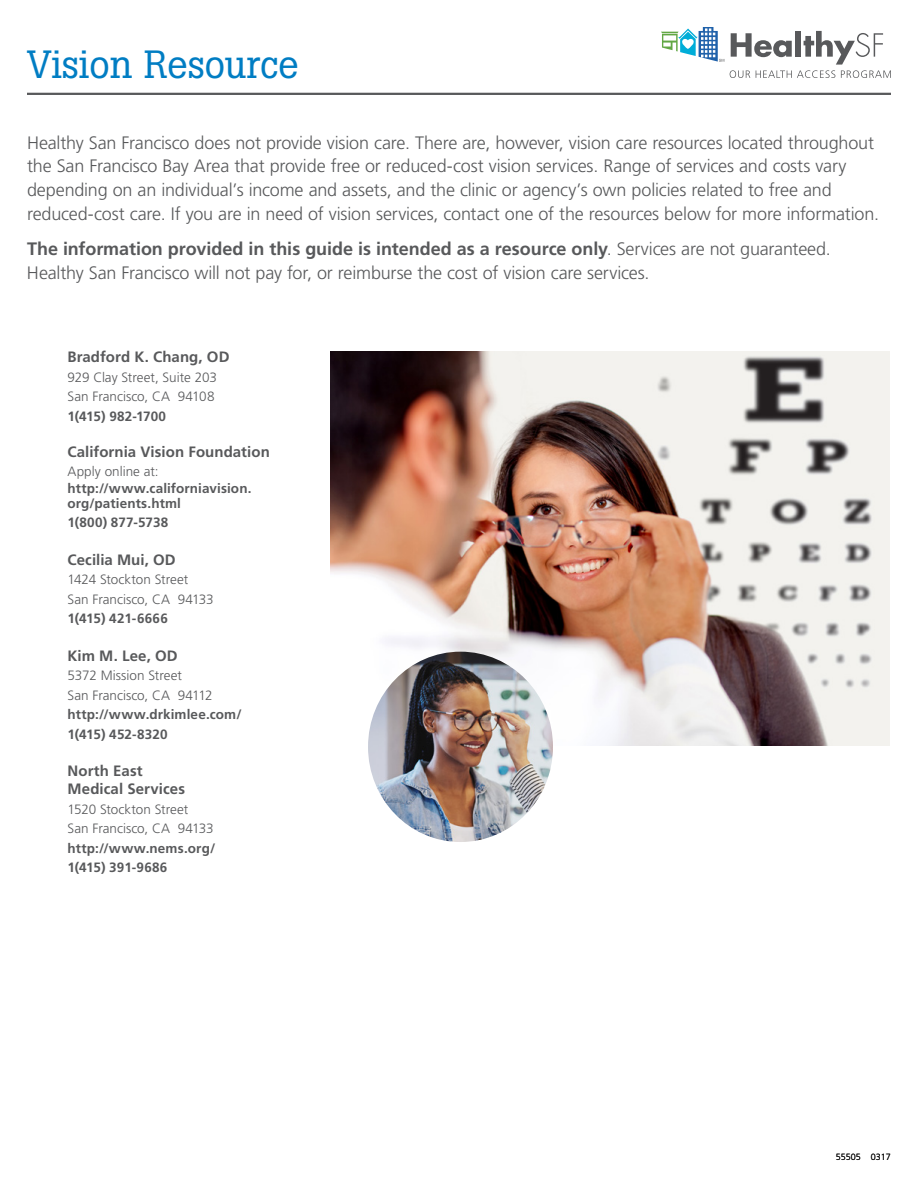
<style>
.page{position:relative;width:918px;height:1188px;background:#fff}
.page>*{position:absolute;margin:0;border:0;box-sizing:border-box;transform-origin:0 0}
.t1{font:39px "Boton";color:#007dc3}
.t2{font:300 18px/24px "Frutiger";letter-spacing:-.01em;color:#58595b}
.t3{font:700 15px/18px "Frutiger";letter-spacing:.005em;color:#58595b}
.t4{font:300 13.5px/19.5px "Frutiger";color:#58595b}
.t5{font:700 13.5px/19.5px "Frutiger";letter-spacing:.01em;color:#58595b}
.t6{font:300 9px "Frutiger";color:#000}
.s1{font-weight:700}
</style>
<div class="page">
<svg style="left:730px;top:31px;width:161px;height:47px"></svg>
<svg style="left:661px;top:27px;width:63px;height:35px"></svg>
<hr style="left:27px;top:93px;width:864px;height:2px;background:#58595b">
<img style="left:330px;top:351px;width:559px;height:394px">
<img style="left:368px;top:652px;width:185px;height:190px">
<h1 class="t1" style="left:27px;top:41px;width:273px">Vision Resource</h1>
<p class="t2" style="left:27px;top:131px;width:854px">Healthy San Francisco does not provide vision care. There are, however, vision care resources located throughout the San Francisco Bay Area that provide free or reduced-cost vision services. Range of services and costs vary depending on an individual’s income and assets, and the clinic or agency’s own policies related to free and reduced-cost care. If you are in need of vision services, contact one of the resources below for more information.</p>
<p class="t2" style="left:27px;top:237px;width:805px"><span class="s1">The information provided in this guide is intended as a resource only</span>. Services are not guaranteed.<br>Healthy San Francisco will not pay for, or reimburse the cost of vision care services.</p>
<p class="t3" style="left:68px;top:348px;width:164px">Bradford K. Chang, OD</p>
<p class="t4" style="left:68px;top:368px;width:151px">929 Clay Street, Suite 203<br>San Francisco, CA 94108</p>
<p class="t5" style="left:68px;top:406px;width:100px">1(415) 982-1700</p>
<p class="t3" style="left:68px;top:443px;width:204px">California Vision Foundation</p>
<p class="t4" style="left:68px;top:462px;width:93px">Apply online at:</p>
<p class="t5" style="left:68px;top:480px;width:186px;line-height:15px">http://www.californiavision. org/patients.html</p>
<p class="t5" style="left:68px;top:513px;width:102px">1(800) 877-5738</p>
<p class="t3" style="left:68px;top:550px;width:110px">Cecilia Mui, OD</p>
<p class="t4" style="left:68px;top:570px;width:148px">1424 Stockton Street<br>San Francisco, CA 94133</p>
<p class="t5" style="left:68px;top:609px;width:102px">1(415) 421-6666</p>
<p class="t3" style="left:68px;top:646px;width:112px">Kim M. Lee, OD</p>
<p class="t4" style="left:68px;top:666px;width:147px">5372 Mission Street<br>San Francisco, CA 94112</p>
<p class="t5" style="left:68px;top:705px;width:176px">http://www.drkimlee.com/<br>1(415) 452-8320</p>
<p class="t3" style="left:68px;top:762px;width:119px">North East<br>Medical Services</p>
<p class="t4" style="left:68px;top:799px;width:148px">1520 Stockton Street<br>San Francisco, CA 94133</p>
<p class="t5" style="left:68px;top:838px;width:149px">http://www.nems.org/<br>1(415) 391-9686</p>
<p class="t6" style="left:836px;top:1152px;width:57px">55505 0317</p>
</div>
